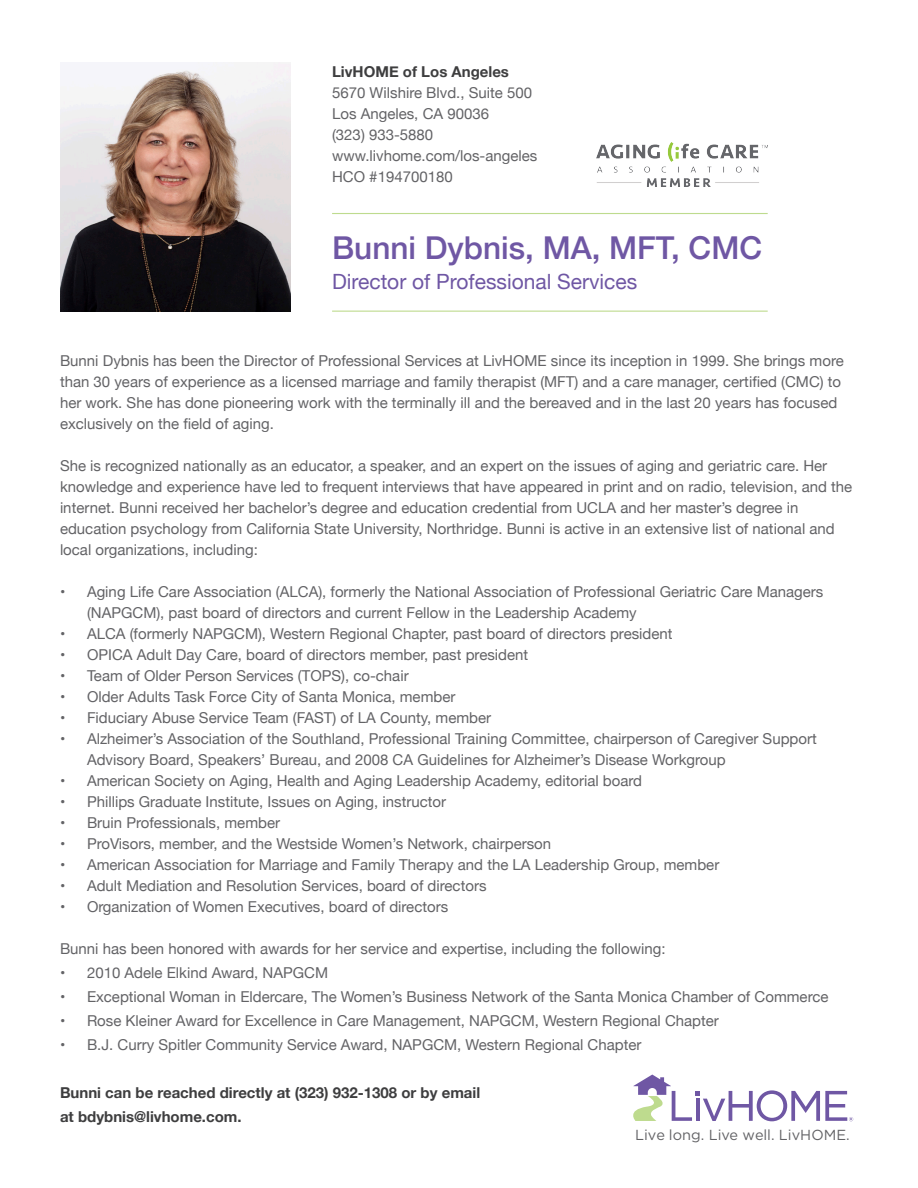
<style>
.page{position:relative;width:918px;height:1188px;background:#fff}
.page>*{position:absolute;margin:0;border:0;box-sizing:border-box;transform-origin:0 0}
.t1{font:500 31.5px "Helvetica Neue";color:#6f57a4}
.t2{font:21px "Helvetica Neue";color:#6f57a4}
.t3{font:15px/21px "Helvetica Neue";color:#636366}
.t4{font:700 15px "Helvetica Neue";color:#3e3e3f}
.t5{font:14.55px "Gotham";color:#636366}
</style>
<div class="page">
<hr style="left:332px;top:311px;width:436px;height:1px;background:#bedb8e">
<hr style="left:332px;top:213px;width:436px;height:1px;background:#bedb8e">
<img style="left:60px;top:63px;width:230px;height:248px">
<svg style="left:633px;top:1075px;width:220px;height:46px"></svg>
<img style="left:596px;top:142px;width:172px;height:45px">
<p class="t4" style="left:332px;top:60px;width:178px">LivHOME of Los Angeles</p>
<p class="t3" style="left:332px;top:83px;width:202px">5670 Wilshire Blvd., Suite 500</p>
<p class="t3" style="left:332px;top:104px;width:158px">Los Angeles, CA 90036</p>
<p class="t3" style="left:332px;top:125px;width:103px">(323) 933-5880</p>
<p class="t3" style="left:332px;top:146px;width:207px">www.livhome.com/los-angeles</p>
<p class="t3" style="left:332px;top:167px;width:122px">HCO #194700180</p>
<p class="t1" style="left:332px;top:222px;width:432px">Bunni Dybnis, MA, MFT, CMC</p>
<p class="t2" style="left:332px;top:266px;width:307px">Director of Professional Services</p>
<p class="t3" style="left:60px;top:351px;width:785px">Bunni Dybnis has been the Director of Professional Services at LivHOME since its inception in 1999. She brings more than 30 years of experience as a licensed marriage and family therapist (MFT) and a care manager, certified (CMC) to her work. She has done pioneering work with the terminally ill and the bereaved and in the last 20 years has focused exclusively on the field of aging.</p>
<p class="t3" style="left:60px;top:456px;width:794px">She is recognized nationally as an educator, a speaker, and an expert on the issues of aging and geriatric care. Her knowledge and experience have led to frequent interviews that have appeared in print and on radio, television, and the internet. Bunni received her bachelor’s degree and education credential from UCLA and her master’s degree in</p>
<p class="t3" style="left:60px;top:519px;width:776px">education psychology from California State University, Northridge. Bunni is active in an extensive list of national and local organizations, including:</p>
<p class="t3" style="left:87px;top:582px;width:738px;text-indent:-27px">• Aging Life Care Association (ALCA), formerly the National Association of Professional Geriatric Care Managers (NAPGCM), past board of directors and current Fellow in the Leadership Academy</p>
<p class="t3" style="left:60px;top:624px;width:614px">• ALCA (formerly NAPGCM), Western Regional Chapter, past board of directors president</p>
<p class="t3" style="left:60px;top:645px;width:470px">• OPICA Adult Day Care, board of directors member, past president</p>
<p class="t3" style="left:60px;top:666px;width:350px">• Team of Older Person Services (TOPS), co-chair</p>
<p class="t3" style="left:60px;top:687px;width:397px">• Older Adults Task Force City of Santa Monica, member</p>
<p class="t3" style="left:60px;top:708px;width:433px">• Fiduciary Abuse Service Team (FAST) of LA County, member</p>
<p class="t3" style="left:87px;top:729px;width:731px;text-indent:-27px">• Alzheimer’s Association of the Southland, Professional Training Committee, chairperson of Caregiver Support<br>Advisory Board, Speakers’ Bureau, and 2008 CA Guidelines for Alzheimer’s Disease Workgroup</p>
<p class="t3" style="left:60px;top:771px;width:584px">• American Society on Aging, Health and Aging Leadership Academy, editorial board</p>
<p class="t3" style="left:60px;top:792px;width:388px">• Phillips Graduate Institute, Issues on Aging, instructor</p>
<p class="t3" style="left:60px;top:813px;width:222px">• Bruin Professionals, member</p>
<p class="t3" style="left:60px;top:834px;width:493px">• ProVisors, member, and the Westside Women’s Network, chairperson</p>
<p class="t3" style="left:60px;top:855px;width:661px">• American Association for Marriage and Family Therapy and the LA Leadership Group, member</p>
<p class="t3" style="left:60px;top:876px;width:428px">• Adult Mediation and Resolution Services, board of directors</p>
<p class="t3" style="left:60px;top:897px;width:390px">• Organization of Women Executives, board of directors</p>
<p class="t3" style="left:60px;top:939px;width:607px">Bunni has been honored with awards for her service and expertise, including the following:</p>
<p class="t3" style="left:60px;top:963px;width:270px">• 2010 Adele Elkind Award, NAPGCM</p>
<p class="t3" style="left:60px;top:987px;width:770px">• Exceptional Woman in Eldercare, The Women’s Business Network of the Santa Monica Chamber of Commerce</p>
<p class="t3" style="left:60px;top:1011px;width:660px">• Rose Kleiner Award for Excellence in Care Management, NAPGCM, Western Regional Chapter</p>
<p class="t3" style="left:60px;top:1035px;width:583px">• B.J. Curry Spitler Community Service Award, NAPGCM, Western Regional Chapter</p>
<p class="t4" style="left:60px;top:1081px;width:422px">Bunni can be reached directly at (323) 932-1308 or by email</p>
<p class="t4" style="left:60px;top:1105px;width:183px">at bdybnis@livhome.com.</p>
<p class="t5" style="left:635px;top:1125px;width:216px">Live long. Live well. LivHOME.</p>
</div>
